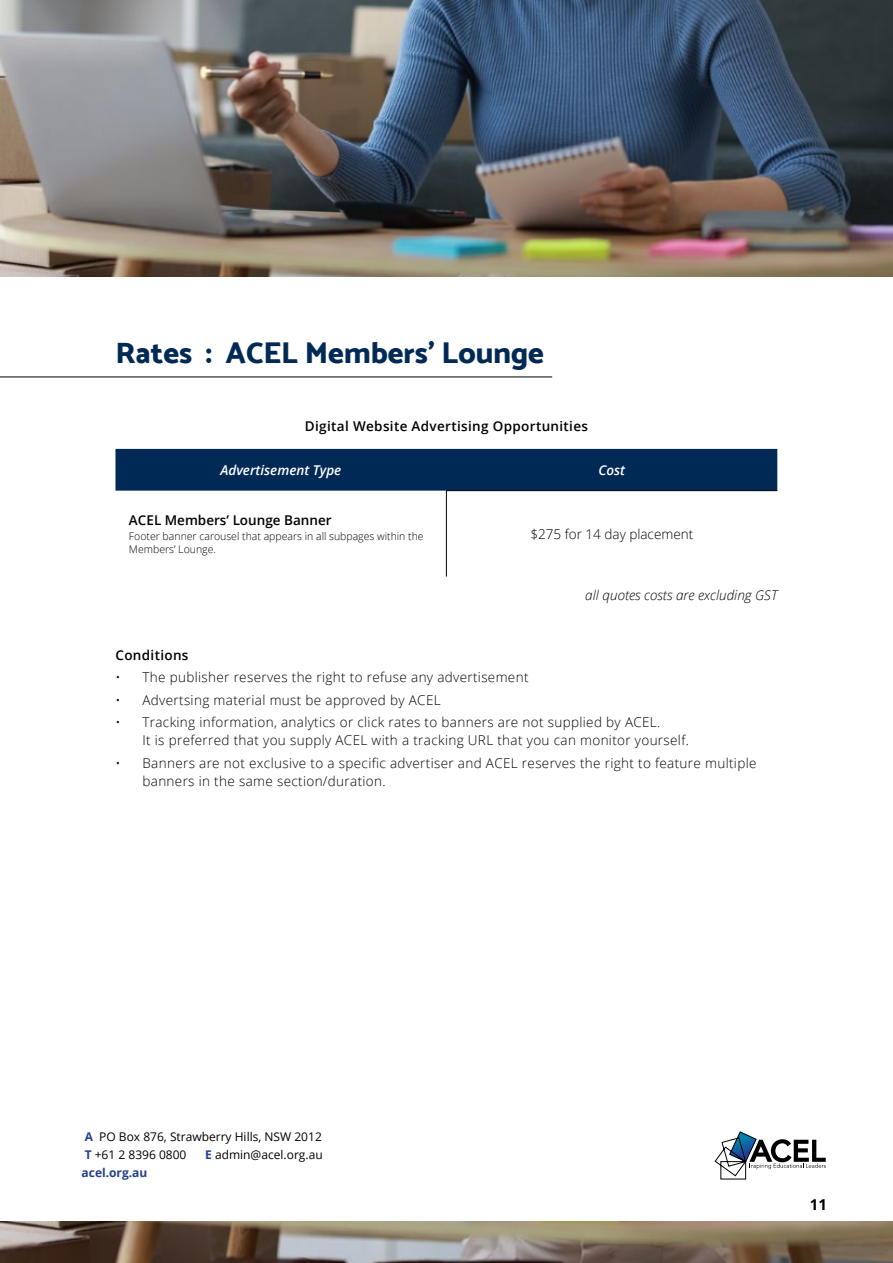
<style>
.page{position:relative;width:893px;height:1263px;background:#fff}
.page>*{position:absolute;margin:0;border:0;box-sizing:border-box;transform-origin:0 0}
.t1{font:30px "Mosk Extra Bold 800";color:#002a55}
.t2{font:700 15px "Open Sans";color:#000}
.t3{font:300 13.5px/18px "Open Sans";letter-spacing:.025em;color:#000}
.t4{font:600 13.5px "Open Sans";letter-spacing:.025em;color:#000}
.t5{font:italic 300 13.5px "Open Sans";color:#000}
.t6{font:600 13.5px "Open Sans";color:#000}
.t7{font:italic 600 13.5px "Open Sans";color:#fff}
.t8{font:300 13.5px "Open Sans";color:#000}
.t9{font:12px/18px "Open Sans";color:#000}
.t10{font:700 12px "Open Sans";color:#25408f}
.t11{font:300 10.5px/12.6px "Open Sans";color:#000}
.s1{font-weight:700;color:#25408f}
</style>
<div class="page">
<img style="left:0;top:0;width:893px;height:276px">
<img style="left:0;top:1221px;width:893px;height:42px">
<svg style="left:714px;top:1131px;width:112px;height:49px"></svg>
<div style="left:115px;top:449px;width:662px;height:42px;background:#002a55"></div>
<hr style="left:446px;top:490px;width:331px;height:1px;background:#000">
<hr style="left:446px;top:491px;width:1px;height:85px;background:#000">
<hr style="left:0;top:377px;width:552px;height:1px;background:#000">
<h1 class="t1" style="left:115px;top:334px;width:430px">Rates : ACEL Members’ Lounge</h1>
<p class="t4" style="left:305px;top:417px;width:285px">Digital Website Advertising Opportunities</p>
<p class="t7" style="left:220px;top:461px;width:122px">Advertisement Type</p>
<p class="t7" style="left:598px;top:461px;width:28px">Cost</p>
<p class="t6" style="left:129px;top:510px;width:204px">ACEL Members’ Lounge Banner</p>
<p class="t11" style="left:129px;top:530px;width:296px">Footer banner carousel that appears in all subpages within the<br>Members’ Lounge.</p>
<p class="t8" style="left:530px;top:525px;width:164px">$275 for 14 day placement</p>
<p class="t5" style="left:585px;top:586px;width:194px">all quotes costs are excluding GST</p>
<p class="t4" style="left:115px;top:646px;width:75px">Conditions</p>
<p class="t3" style="left:115px;top:668px;width:415px">• The publisher reserves the right to refuse any advertisement</p>
<p class="t3" style="left:115px;top:690px;width:327px">• Advertsing material must be approved by ACEL</p>
<p class="t3" style="left:142px;top:713px;width:548px;text-indent:-27px">• Tracking information, analytics or click rates to banners are not supplied by ACEL.<br>It is preferred that you supply ACEL with a tracking URL that you can monitor yourself.</p>
<p class="t3" style="left:142px;top:753px;width:615px;text-indent:-27px">• Banners are not exclusive to a specific advertiser and ACEL reserves the right to feature multiple banners in the same section/duration.</p>
<p class="t9" style="left:85px;top:1127px;width:239px"><span class="s1">A</span> PO Box 876, Strawberry Hills, NSW 2012<br><span class="s1">T</span> +61 2 8396 0800</p>
<p class="t9" style="left:205px;top:1145px;width:119px"><span class="s1">E</span> admin@acel.org.au</p>
<p class="t10" style="left:82px;top:1164px;width:67px">acel.org.au</p>
<p class="t2" style="left:810px;top:1194px;width:19px">11</p>
</div>
